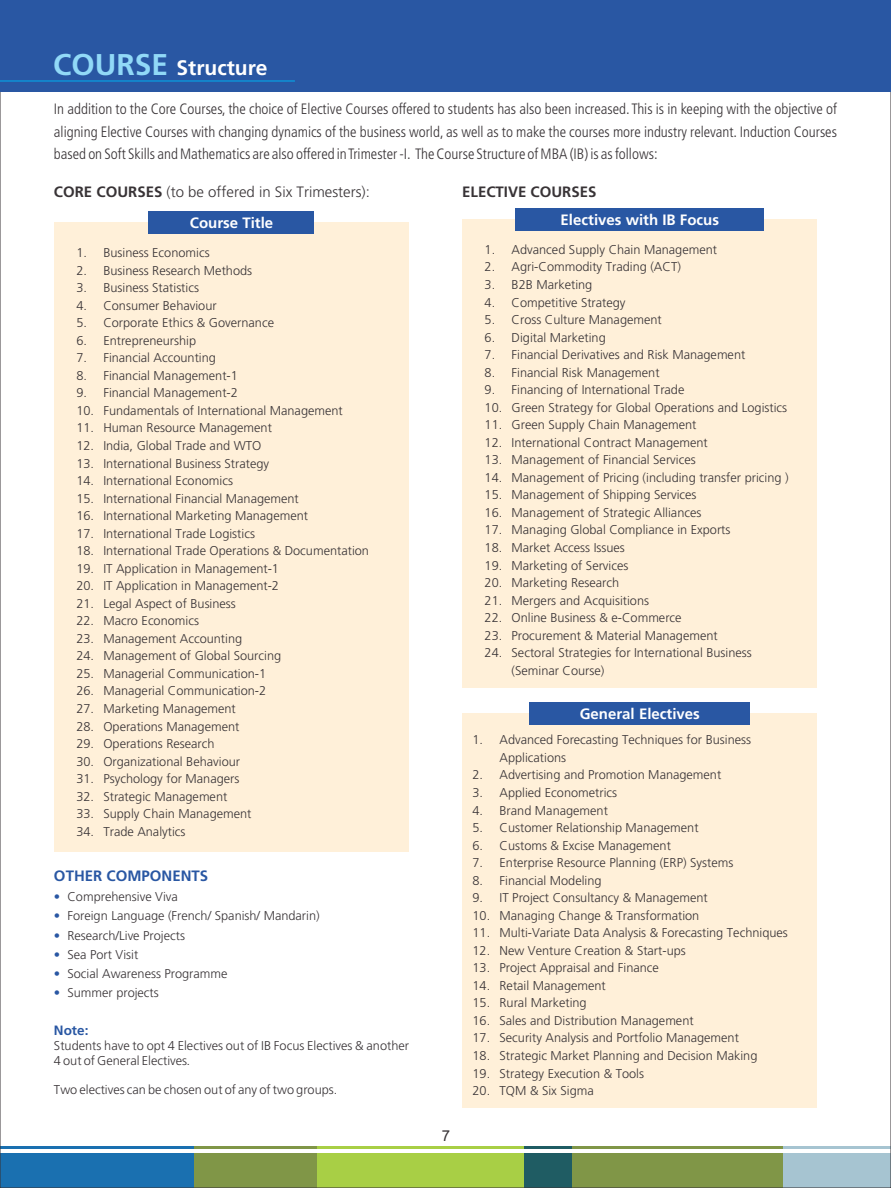
<style>
.page{position:relative;width:891px;height:1188px;background:#fff}
.page>*{position:absolute;margin:0;border:0;box-sizing:border-box;transform-origin:0 0}
.t1{font:700 21px "Frutiger CE";color:#fff}
.t2{font:300 condensed 15px/22.6px "Frutiger LT";color:#383336;text-align:justify}
.t3{font:300 15px/30.8px "Frutiger CE";color:#383336}
.t4{font:700 15px "Frutiger CE";color:#fff}
.t5{font:700 15px "Frutiger CE";color:#383336}
.t6{font:700 15px "Frutiger CE";color:#2957a3}
.t7{font:15px "Arial";color:#383336}
.t8{font:700 13.5px "Frutiger CE";color:#2957a3}
.t9{font:300 12.75px/19.2px "Frutiger CE";color:#383336}
.t10{font:700 12.75px/19.2px "Frutiger CE";color:#2957a3;text-align:justify}
.s1{font-size:30px;color:#91d9f7}
.s2{font-weight:700}
.s3{font-weight:700;color:#fff}
.s4{font-style:italic}
</style>
<div class="page">
<div style="left:0;top:1154px;width:194px;height:34px;background:#1a70b0"></div>
<hr style="left:0;top:1146px;width:194px;height:3px;background:#1a70b0">
<div style="left:194px;top:1154px;width:123px;height:34px;background:#809647"></div>
<hr style="left:194px;top:1146px;width:123px;height:3px;background:#809647">
<div style="left:317px;top:1154px;width:208px;height:34px;background:#a8cf45"></div>
<hr style="left:317px;top:1146px;width:208px;height:3px;background:#a8cf45">
<div style="left:525px;top:1154px;width:47px;height:34px;background:#1f5c63"></div>
<hr style="left:525px;top:1146px;width:47px;height:3px;background:#1f5c63">
<div style="left:572px;top:1154px;width:211px;height:34px;background:#809647"></div>
<hr style="left:572px;top:1146px;width:211px;height:3px;background:#809647">
<div style="left:783px;top:1154px;width:108px;height:34px;background:#a6c4d1"></div>
<hr style="left:783px;top:1146px;width:108px;height:3px;background:#a6c4d1">
<div style="left:0;top:0;width:891px;height:91px;background:#2957a3"></div>
<hr style="left:0;top:81px;width:295px;height:1px;background:#00b0f0">
<div style="left:54px;top:222px;width:355px;height:630px;background:#fff0d9"></div>
<div style="left:148px;top:211px;width:166px;height:22px;background:#2957a3"></div>
<div style="left:462px;top:219px;width:355px;height:469px;background:#fff0d9"></div>
<div style="left:462px;top:713px;width:355px;height:395px;background:#fff0d9"></div>
<div style="left:529px;top:702px;width:221px;height:22px;background:#2957a3"></div>
<div style="left:515px;top:208px;width:249px;height:22px;background:#2957a3"></div>
<h1 class="t1" style="left:53px;top:60px;width:216px"><span class="s1">COURSE</span> Structure</h1>
<p class="t2" style="left:54px;top:99px;width:784px">In addition to the Core Courses, the choice of Elective Courses offered to students has also been increased. This is in keeping with the objective of aligning Elective Courses with changing dynamics of the business world, as well as to make the courses more industry relevant. Induction Courses based on Soft Skills and Mathematics are also offered in Trimester -I. The Course Structure of MBA (IB) is as follows:</p>
<p class="t3" style="left:190px;top:178px;width:181px;text-indent:-136px"><span class="s2">CORE COURSES</span> (to be offered in Six Trimesters):<br><span class="s3">Course Title</span></p>
<p class="t9" style="left:76px;top:244px;width:135px">1. Business Economics</p>
<p class="t9" style="left:76px;top:262px;width:177px">2. Business Research Methods</p>
<p class="t9" style="left:76px;top:279px;width:124px">3. Business Statistics</p>
<p class="t9" style="left:76px;top:297px;width:142px">4. Consumer Behaviour</p>
<p class="t9" style="left:76px;top:314px;width:199px">5. Corporate Ethics &amp; Governance</p>
<p class="t9" style="left:76px;top:332px;width:121px">6. Entrepreneurship</p>
<p class="t9" style="left:76px;top:349px;width:141px">7. Financial Accounting</p>
<p class="t9" style="left:76px;top:367px;width:163px">8. Financial Management-1</p>
<p class="t9" style="left:76px;top:384px;width:163px">9. Financial Management-2</p>
<p class="t9" style="left:76px;top:402px;width:268px">10. Fundamentals of International Management</p>
<p class="t9" style="left:76px;top:419px;width:197px">11. Human Resource Management</p>
<p class="t9" style="left:76px;top:437px;width:186px">12. India, Global Trade and WTO</p>
<p class="t9" style="left:76px;top:455px;width:194px">13. International Business Strategy</p>
<p class="t9" style="left:76px;top:472px;width:158px">14. International Economics</p>
<p class="t9" style="left:76px;top:490px;width:224px">15. International Financial Management</p>
<p class="t9" style="left:76px;top:507px;width:233px">16. International Marketing Management</p>
<p class="t9" style="left:76px;top:525px;width:180px">17. International Trade Logistics</p>
<p class="t9" style="left:76px;top:542px;width:294px">18. International Trade Operations &amp; Documentation</p>
<p class="t9" style="left:76px;top:560px;width:204px">19. IT Application in Management-1</p>
<p class="t9" style="left:76px;top:577px;width:204px">20. IT Application in Management-2</p>
<p class="t9" style="left:76px;top:595px;width:161px">21. Legal Aspect of Business</p>
<p class="t9" style="left:76px;top:612px;width:124px">22. Macro Economics</p>
<p class="t9" style="left:76px;top:630px;width:167px">23. Management Accounting</p>
<p class="t9" style="left:76px;top:647px;width:206px">24. Management of Global Sourcing</p>
<p class="t9" style="left:76px;top:665px;width:191px">25. Managerial Communication-1</p>
<p class="t9" style="left:76px;top:682px;width:191px">26. Managerial Communication-2</p>
<p class="t9" style="left:76px;top:700px;width:161px">27. Marketing Management</p>
<p class="t9" style="left:76px;top:718px;width:165px">28. Operations Management</p>
<p class="t9" style="left:76px;top:735px;width:140px">29. Operations Research</p>
<p class="t9" style="left:76px;top:753px;width:165px">30. Organizational Behaviour</p>
<p class="t9" style="left:76px;top:770px;width:165px">31. Psychology for Managers</p>
<p class="t9" style="left:76px;top:788px;width:152px">32. Strategic Management</p>
<p class="t9" style="left:76px;top:805px;width:177px">33. Supply Chain Management</p>
<p class="t9" style="left:76px;top:823px;width:111px">34. Trade Analytics</p>
<p class="t5" style="left:462px;top:186px;width:136px">ELECTIVE COURSES</p>
<p class="t4" style="left:561px;top:213px;width:160px">Electives with IB Focus</p>
<p class="t9" style="left:485px;top:241px;width:234px">1. Advanced Supply Chain Management</p>
<p class="t9" style="left:485px;top:258px;width:198px">2. Agri-Commodity Trading (ACT)</p>
<p class="t9" style="left:485px;top:276px;width:109px">3. B2B Marketing</p>
<p class="t9" style="left:485px;top:293px;width:143px">4. Competitive Strategy</p>
<p class="t9" style="left:485px;top:311px;width:179px">5. Cross Culture Management</p>
<p class="t9" style="left:485px;top:329px;width:123px">6. Digital Marketing</p>
<p class="t9" style="left:485px;top:346px;width:262px">7. Financial Derivatives and Risk Management</p>
<p class="t9" style="left:485px;top:364px;width:177px">8. Financial Risk Management</p>
<p class="t9" style="left:485px;top:381px;width:201px">9. Financing of International Trade</p>
<p class="t9" style="left:485px;top:399px;width:304px">10. Green Strategy for Global Operations and Logistics</p>
<p class="t9" style="left:485px;top:416px;width:213px">11. Green Supply Chain Management</p>
<p class="t9" style="left:485px;top:434px;width:225px">12. International Contract Management</p>
<p class="t9" style="left:485px;top:451px;width:213px">13. Management of Financial Services</p>
<p class="t9" style="left:485px;top:469px;width:305px">14. Management of Pricing (including transfer pricing )</p>
<p class="t9" style="left:485px;top:486px;width:213px">15. Management of Shipping Services</p>
<p class="t9" style="left:485px;top:504px;width:218px">16. Management of Strategic Alliances</p>
<p class="t9" style="left:485px;top:521px;width:247px">17. Managing Global Compliance in Exports</p>
<p class="t9" style="left:485px;top:539px;width:142px">18. Market Access Issues</p>
<p class="t9" style="left:485px;top:556px;width:145px">19. Marketing of Services</p>
<p class="t9" style="left:485px;top:574px;width:136px">20. Marketing Research</p>
<p class="t9" style="left:485px;top:592px;width:166px">21. Mergers and Acquisitions</p>
<p class="t9" style="left:485px;top:609px;width:199px">22. Online Business &amp; e-Commerce</p>
<p class="t9" style="left:485px;top:627px;width:235px">23. Procurement &amp; Material Management</p>
<p class="t9" style="left:512px;top:645px;width:242px;line-height:17.5px;text-indent:-27px">24. Sectoral Strategies for International Business (Seminar Course)</p>
<p class="t4" style="left:580px;top:707px;width:122px">General Electives</p>
<p class="t9" style="left:500px;top:732px;width:253px;line-height:17.5px;text-indent:-27px">1. Advanced Forecasting Techniques for Business<br>Applications</p>
<p class="t9" style="left:473px;top:766px;width:250px">2. Advertising and Promotion Management</p>
<p class="t9" style="left:473px;top:784px;width:146px">3. Applied Econometrics</p>
<p class="t9" style="left:473px;top:802px;width:137px">4. Brand Management</p>
<p class="t9" style="left:473px;top:819px;width:228px">5. Customer Relationship Management</p>
<p class="t9" style="left:473px;top:837px;width:200px">6. Customs &amp; Excise Management</p>
<p class="t9" style="left:473px;top:854px;width:262px">7. Enterprise Resource Planning (ERP) Systems</p>
<p class="t9" style="left:473px;top:872px;width:131px">8. Financial Modeling</p>
<p class="t9" style="left:473px;top:889px;width:237px">9. IT Project Consultancy &amp; Management</p>
<p class="t9" style="left:473px;top:907px;width:228px">10. Managing Change &amp; Transformation</p>
<p class="t9" style="left:473px;top:924px;width:317px">11. Multi-Variate Data Analysis &amp; Forecasting Techniques</p>
<p class="t9" style="left:473px;top:942px;width:215px">12. New Venture Creation &amp; Start-ups</p>
<p class="t9" style="left:473px;top:959px;width:188px">13. Project Appraisal and Finance</p>
<p class="t9" style="left:473px;top:977px;width:135px">14. Retail Management</p>
<p class="t9" style="left:473px;top:994px;width:116px">15. Rural Marketing</p>
<p class="t9" style="left:473px;top:1012px;width:223px">16. Sales and Distribution Management</p>
<p class="t9" style="left:473px;top:1029px;width:268px">17. Security Analysis and Portfolio Management</p>
<p class="t9" style="left:473px;top:1047px;width:286px">18. Strategic Market Planning and Decision Making</p>
<p class="t9" style="left:473px;top:1065px;width:173px">19. Strategy Execution &amp; Tools</p>
<p class="t9" style="left:473px;top:1082px;width:123px">20. TQM &amp; Six Sigma</p>
<p class="t6" style="left:54px;top:870px;width:156px">OTHER COMPONENTS</p>
<p class="t10" style="left:54px;top:888px;width:8px">• • • • • •</p>
<p class="t9" style="left:67px;top:888px;width:112px">Comprehensive Viva</p>
<p class="t9" style="left:67px;top:907px;width:254px">Foreign Language (French/ Spanish/ Mandarin)<br>Research/Live Projects<br>Sea Port Visit<br>Social Awareness Programme<br>Summer projects</p>
<p class="t8" style="left:54px;top:1025px;width:36px">Note:</p>
<p class="t9" style="left:54px;top:1039px;width:357px;line-height:14.7px">Students have to opt 4 Electives out of IB Focus Electives &amp; another<br>4 out of General Electives<span class="s4">.</span></p>
<p class="t9" style="left:54px;top:1081px;width:285px">Two electives can be chosen out of any of two groups.</p>
<p class="t7" style="left:442px;top:1130px;width:10px">7</p>
</div>
